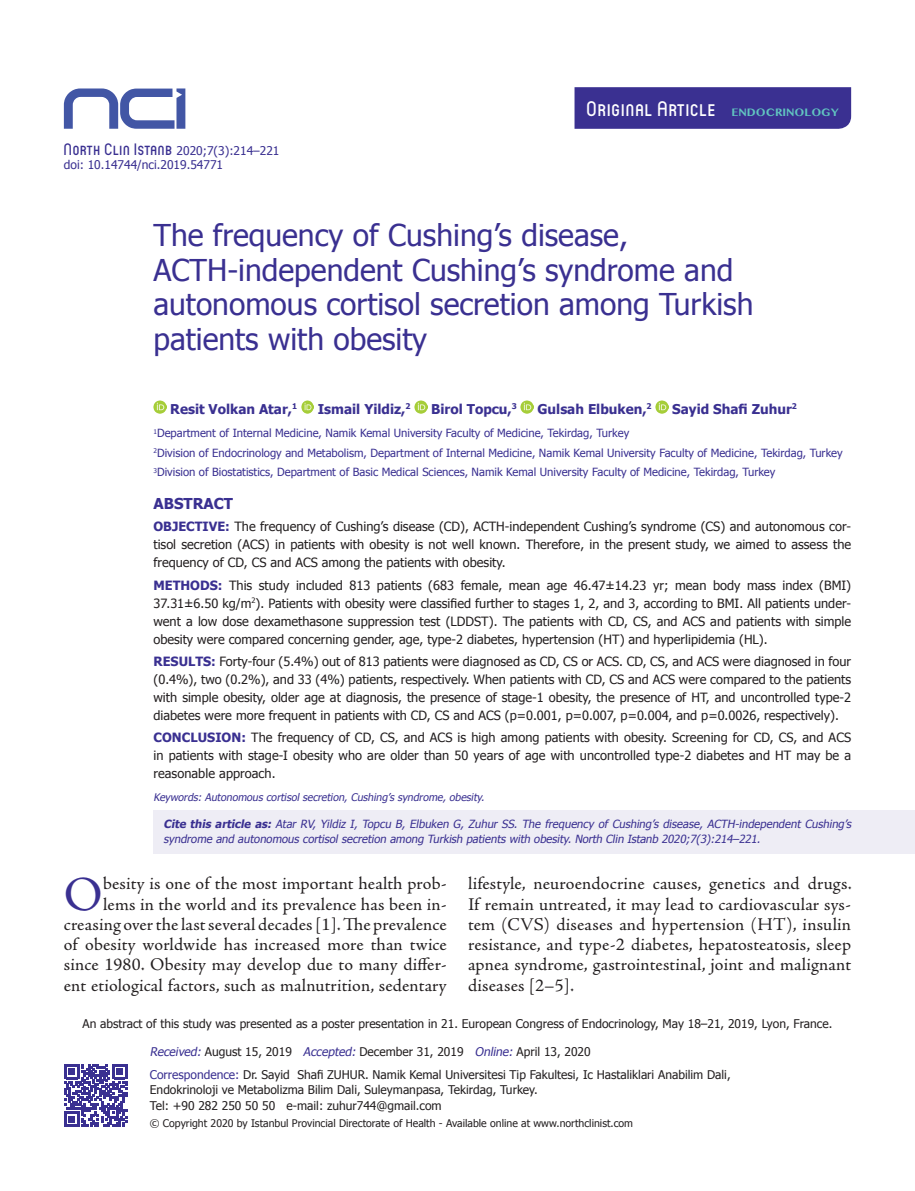
<style>
.page{position:relative;width:915px;height:1191px;background:#fff}
.page>*{position:absolute;margin:0;border:0;box-sizing:border-box;transform-origin:0 0}
._01__Yazı_Metni_NCI{font:48.9px "Adobe Jenson Pro";color:#3a3091}
._01__Yazi_Ana_Baslik{font:30px/34.5px "Tahoma";color:#3a3091}
.t1{font:500 21px "Circula";letter-spacing:.055em;color:#fff}
._01__Yazı_Metni_NCI-2{font:18px/20.2px "Adobe Jenson Pro";letter-spacing:.01em;color:#231f20;text-align:right}
._05__Özet_Yazısı_NCI{font:700 15px "Tahoma";color:#3a3091}
._03__Yazar_İsimleri{font:700 13.5px "Tahoma";color:#3a3091}
._05__Özet_Yazısı_NCI-2{font:12.75px/18px "Tahoma";color:#231f20;text-align:justify}
.t2{font:12px/14.4px "Tahoma";color:#231f20}
.t3{font:12px "Tahoma";color:#3a3091}
._03__Yazar_İsimleri-2{font:11.25px "Tahoma";color:#3a3091}
._05__Özet_Yazısı_NCI-3{font:italic 11.25px/15px "Tahoma";color:#3a3091}
.t4{font:10.5px "Tahoma";color:#231f20}
._05__Özet_Yazısı_NCI-4{font:italic 10.5px "Tahoma";color:#3a3091}
.s1{font-family:"Circula";font-weight:500;font-size:16.5px}
.s2{font-family:"Tamil MN";font-weight:700;font-size:11.25px;color:#61c5c0}
.s3{font-weight:700;color:#3a3091}
.s4{font-weight:700}
.s5{font-style:italic;color:#3a3091}
.s6{color:#3a3091}
</style>
<div class="page">
<svg style="left:153px;top:401px;width:13px;height:12px"></svg>
<svg style="left:301px;top:401px;width:13px;height:12px"></svg>
<svg style="left:414px;top:401px;width:13px;height:12px"></svg>
<svg style="left:520px;top:401px;width:13px;height:12px"></svg>
<svg style="left:655px;top:401px;width:13px;height:12px"></svg>
<svg style="left:64px;top:88px;width:121px;height:41px"></svg>
<div style="left:574px;top:87px;width:276px;height:42px;background:#3a3091"></div>
<svg style="left:64px;top:1064px;width:63px;height:63px"></svg>
<div style="left:153px;top:810px;width:761px;height:43px;background:#eeedf5"></div>
<p class="t3" style="left:64px;top:143px;width:217px"><span class="s1">North Clin Istanb</span> 2020;7(3):214–221</p>
<p class="t3" style="left:64px;top:157px;width:161px">doi: 10.14744/nci.2019.54771</p>
<p class="t1" style="left:586px;top:96px;width:254px">Orıgınal Article <span class="s2">ENDOCRINOLOGY</span></p>
<p class="_01__Yazi_Ana_Baslik" style="left:153px;top:217px;width:601px">The frequency of Cushing’s disease, ACTH-independent Cushing’s syndrome and autonomous cortisol secretion among Turkish patients with obesity</p>
<p class="_03__Yazar_İsimleri" style="left:170px;top:400px;width:128px">Resit Volkan Atar,<sup>1</sup></p>
<p class="_03__Yazar_İsimleri" style="left:317px;top:400px;width:94px">Ismail Yildiz,<sup>2</sup></p>
<p class="_03__Yazar_İsimleri" style="left:431px;top:400px;width:87px">Birol Topcu,<sup>3</sup></p>
<p class="_03__Yazar_İsimleri" style="left:537px;top:400px;width:115px">Gulsah Elbuken,<sup>2</sup></p>
<p class="_03__Yazar_İsimleri" style="left:672px;top:400px;width:126px">Sayid Shafi Zuhur<sup>2</sup></p>
<p class="_03__Yazar_İsimleri-2" style="left:153px;top:426px;width:477px"><sup>1</sup>Department of Internal Medicine, Namik Kemal University Faculty of Medicine, Tekirdag, Turkey</p>
<p class="_03__Yazar_İsimleri-2" style="left:153px;top:445px;width:690px"><sup>2</sup>Division of Endocrinology and Metabolism, Department of Internal Medicine, Namik Kemal University Faculty of Medicine, Tekirdag, Turkey</p>
<p class="_03__Yazar_İsimleri-2" style="left:153px;top:465px;width:623px"><sup>3</sup>Division of Biostatistics, Department of Basic Medical Sciences, Namik Kemal University Faculty of Medicine, Tekirdag, Turkey</p>
<p class="_05__Özet_Yazısı_NCI" style="left:153px;top:494px;width:81px">ABSTRACT</p>
<p class="_05__Özet_Yazısı_NCI-2" style="left:153px;top:517px;width:699px"><span class="s3">OBJECTIVE:</span> The frequency of Cushing’s disease (CD), ACTH-independent Cushing’s syndrome (CS) and autonomous cor&shy;tisol secretion (ACS) in patients with obesity is not well known. Therefore, in the present study, we aimed to assess the frequency of CD, CS and ACS among the patients with obesity.</p>
<p class="_05__Özet_Yazısı_NCI-2" style="left:153px;top:575px;width:699px"><span class="s3">METHODS:</span> This study included 813 patients (683 female, mean age 46.47±14.23 yr; mean body mass index (BMI)<br>37.31±6.50 kg/m<sup>2</sup>). Patients with obesity were classified further to stages 1, 2, and 3, according to BMI. All patients under&shy;went a low dose dexamethasone suppression test (LDDST). The patients with CD, CS, and ACS and patients with simple obesity were compared concerning gender, age, type-2 diabetes, hypertension (HT) and hyperlipidemia (HL).</p>
<p class="_05__Özet_Yazısı_NCI-2" style="left:153px;top:652px;width:699px"><span class="s3">RESULTS:</span> Forty-four (5.4%) out of 813 patients were diagnosed as CD, CS or ACS. CD, CS, and ACS were diagnosed in four (0.4%), two (0.2%), and 33 (4%) patients, respectively. When patients with CD, CS and ACS were compared to the patients with simple obesity, older age at diagnosis, the presence of stage-1 obesity, the presence of HT, and uncontrolled type-2 diabetes were more frequent in patients with CD, CS and ACS (p=0.001, p=0.007, p=0.004, and p=0.0026, respectively).</p>
<p class="_05__Özet_Yazısı_NCI-2" style="left:153px;top:728px;width:699px"><span class="s3">CONCLUSION:</span> The frequency of CD, CS, and ACS is high among patients with obesity. Screening for CD, CS, and ACS in patients with stage-I obesity who are older than 50 years of age with uncontrolled type-2 diabetes and HT may be a reasonable approach.</p>
<p class="_05__Özet_Yazısı_NCI-4" style="left:153px;top:790px;width:334px">Keywords: Autonomous cortisol secretion, Cushing’s syndrome, obesity.</p>
<p class="_05__Özet_Yazısı_NCI-3" style="left:163px;top:816px;width:691px"><span class="s4">Cite this article as:</span> Atar RV, Yildiz I, Topcu B, Elbuken G, Zuhur SS. The frequency of Cushing’s disease, ACTH-independent Cushing’s syndrome and autonomous cortisol secretion among Turkish patients with obesity. North Clin Istanb 2020;7(3):214–221.</p>
<p class="_01__Yazı_Metni_NCI-2" style="left:64px;top:874px;width:384px">besity is one of the most important health prob-<br>lems in the world and its prevalence has been in&shy;creasing over the last several decades [1]. The prevalence of obesity worldwide has increased more than twice since 1980. Obesity may develop due to many differ&shy;ent etiological factors, such as malnutrition, sedentary</p>
<p class="_01__Yazı_Metni_NCI-2" style="left:468px;top:874px;width:385px;text-align:justify">lifestyle, neuroendocrine causes, genetics and drugs.<br>If remain untreated, it may lead to cardiovascular sys&shy;tem (CVS) diseases and hypertension (HT), insulin resistance, and type-2 diabetes, hepatosteatosis, sleep apnea syndrome, gastrointestinal, joint and malignant diseases [2–5].</p>
<p class="_01__Yazı_Metni_NCI" style="left:64px;top:866px;width:40px">O</p>
<p class="t2" style="left:83px;top:1015px;width:751px">An abstract of this study was presented as a poster presentation in 21. European Congress of Endocrinology, May 18–21, 2019, Lyon, France.</p>
<p class="t2" style="left:150px;top:1044px;width:442px"><span class="s5">Received:</span> August 15, 2019 <span class="s5">Accepted:</span> December 31, 2019 <span class="s5">Online:</span> April 13, 2020</p>
<p class="t2" style="left:150px;top:1067px;width:582px"><span class="s6">Correspondence:</span> Dr. Sayid Shafi ZUHUR. Namik Kemal Universitesi Tip Fakultesi, Ic Hastaliklari Anabilim Dali,<br>Endokrinoloji ve Metabolizma Bilim Dali, Suleymanpasa, Tekirdag, Turkey.</p>
<p class="t2" style="left:150px;top:1098px;width:293px">Tel: +90 282 250 50 50 e-mail: zuhur744@gmail.com</p>
<p class="t4" style="left:150px;top:1116px;width:484px">© Copyright 2020 by Istanbul Provincial Directorate of Health - Available online at www.northclinist.com</p>
</div>
